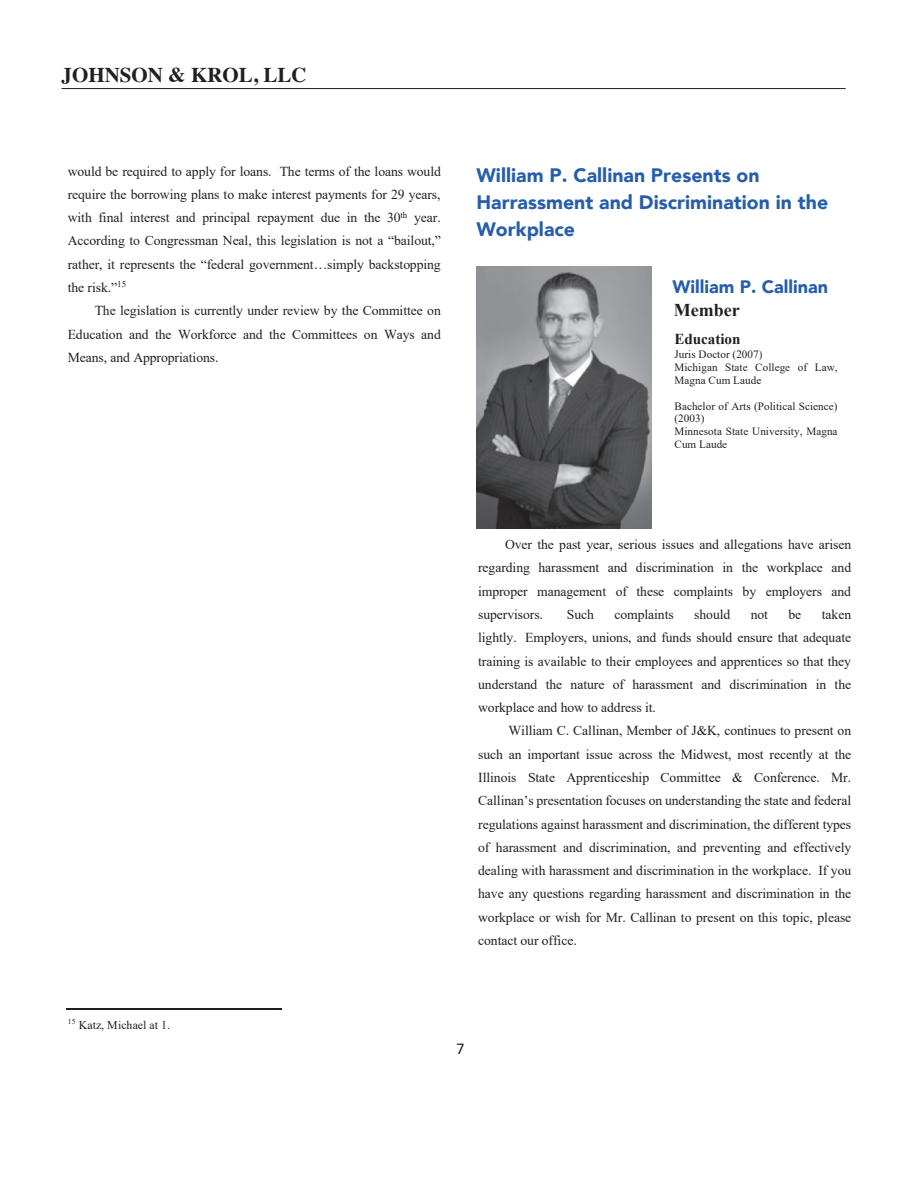
<style>
.page{position:relative;width:918px;height:1188px;background:#fff}
.page>*{position:absolute;margin:0;border:0;box-sizing:border-box;transform-origin:0 0}
.t1{font:700 21px "Times";color:#231f20}
.t2{font:900 19.5px/26.7px "Avenir";color:#275eac}
.t3{font:900 18px/23.4px "Avenir";color:#275eac}
.t4{font:16.5px "Calibri";color:#231f20}
.t5{font:700 15.15px "Times New Roman";letter-spacing:-.005em;color:#231f20}
.t6{font:13.65px/23.2px "Times New Roman";letter-spacing:-.005em;color:#231f20;text-align:justify}
.t7{font:11.85px "Times New Roman";letter-spacing:.005em;color:#231f20}
.t8{font:11.1px/12.9px "Times New Roman";letter-spacing:.005em;color:#231f20}
.s1{font-family:"Times New Roman";font-weight:700;color:#231f20}
</style>
<div class="page">
<hr style="left:62px;top:88px;width:784px;height:1px;background:#231f20">
<hr style="left:66px;top:1009px;width:216px;height:1px;background:#231f20">
<img style="left:477px;top:266px;width:174px;height:263px">
<p class="t1" style="left:62px;top:54px;width:247px">JOHNSON &amp; KROL, LLC</p>
<p class="t6" style="left:68px;top:159px;width:375px">would be required to apply for loans. The terms of the loans would</p>
<p class="t6" style="left:68px;top:182px;width:374px">require the borrowing plans to make interest payments for 29 years,</p>
<p class="t6" style="left:68px;top:206px;width:375px">with final interest and principal repayment due in the 30<sup>th</sup> year.</p>
<p class="t6" style="left:68px;top:229px;width:375px">According to Congressman Neal, this legislation is not a “bailout,”</p>
<p class="t6" style="left:68px;top:252px;width:375px">rather, it represents the “federal government…simply backstopping</p>
<p class="t6" style="left:68px;top:276px;width:60px">the risk.”<sup>15</sup></p>
<p class="t6" style="left:95px;top:299px;width:348px">The legislation is currently under review by the Committee on</p>
<p class="t6" style="left:68px;top:322px;width:375px">Education and the Workforce and the Committees on Ways and</p>
<p class="t6" style="left:68px;top:345px;width:152px">Means, and Appropriations.</p>
<p class="t2" style="left:476px;top:162px;width:353px">William P. Callinan Presents on<br>Harrassment and Discrimination in the<br>Workplace</p>
<p class="t3" style="left:672px;top:274px;width:157px">William P. Callinan<br><span class="s1">Member</span></p>
<p class="t5" style="left:675px;top:328px;width:67px">Education</p>
<p class="t8" style="left:675px;top:348px;width:165px">Juris Doctor (2007)<br>Michigan State College of Law,<br>Magna Cum Laude</p>
<p class="t8" style="left:675px;top:399px;width:165px">Bachelor of Arts (Political Science) (2003)<br>Minnesota State University, Magna<br>Cum Laude</p>
<p class="t7" style="left:68px;top:1016px;width:104px"><sup>15</sup> Katz, Michael at 1.</p>
<p class="t6" style="left:478px;top:533px;width:375px;text-indent:27px">Over the past year, serious issues and allegations have arisen regarding harassment and discrimination in the workplace and improper management of these complaints by employers and supervisors.</p>
<p class="t6" style="left:567px;top:602px;width:29px">Such</p>
<p class="t6" style="left:615px;top:602px;width:61px">complaints</p>
<p class="t6" style="left:694px;top:602px;width:38px">should</p>
<p class="t6" style="left:751px;top:602px;width:19px">not</p>
<p class="t6" style="left:789px;top:602px;width:14px">be</p>
<p class="t6" style="left:822px;top:602px;width:31px">taken</p>
<p class="t6" style="left:478px;top:625px;width:375px">lightly. Employers, unions, and funds should ensure that adequate</p>
<p class="t6" style="left:478px;top:649px;width:374px">training is available to their employees and apprentices so that they</p>
<p class="t6" style="left:478px;top:672px;width:375px">understand the nature of harassment and discrimination in the</p>
<p class="t6" style="left:478px;top:695px;width:179px">workplace and how to address it.</p>
<p class="t6" style="left:509px;top:719px;width:344px">William C. Callinan, Member of J&amp;K, continues to present on</p>
<p class="t6" style="left:478px;top:742px;width:375px">such an important issue across the Midwest, most recently at the</p>
<p class="t6" style="left:478px;top:766px;width:375px">Illinois State Apprenticeship Committee &amp; Conference. Mr.</p>
<p class="t6" style="left:478px;top:789px;width:375px">Callinan’s presentation focuses on understanding the state and federal</p>
<p class="t6" style="left:478px;top:812px;width:375px">regulations against harassment and discrimination, the different types</p>
<p class="t6" style="left:478px;top:835px;width:375px">of harassment and discrimination, and preventing and effectively</p>
<p class="t6" style="left:478px;top:858px;width:375px">dealing with harassment and discrimination in the workplace. If you</p>
<p class="t6" style="left:478px;top:882px;width:375px">have any questions regarding harassment and discrimination in the</p>
<p class="t6" style="left:478px;top:905px;width:375px">workplace or wish for Mr. Callinan to present on this topic, please</p>
<p class="t6" style="left:478px;top:928px;width:100px">contact our office.</p>
<p class="t4" style="left:456px;top:1037px;width:10px">7</p>
</div>
